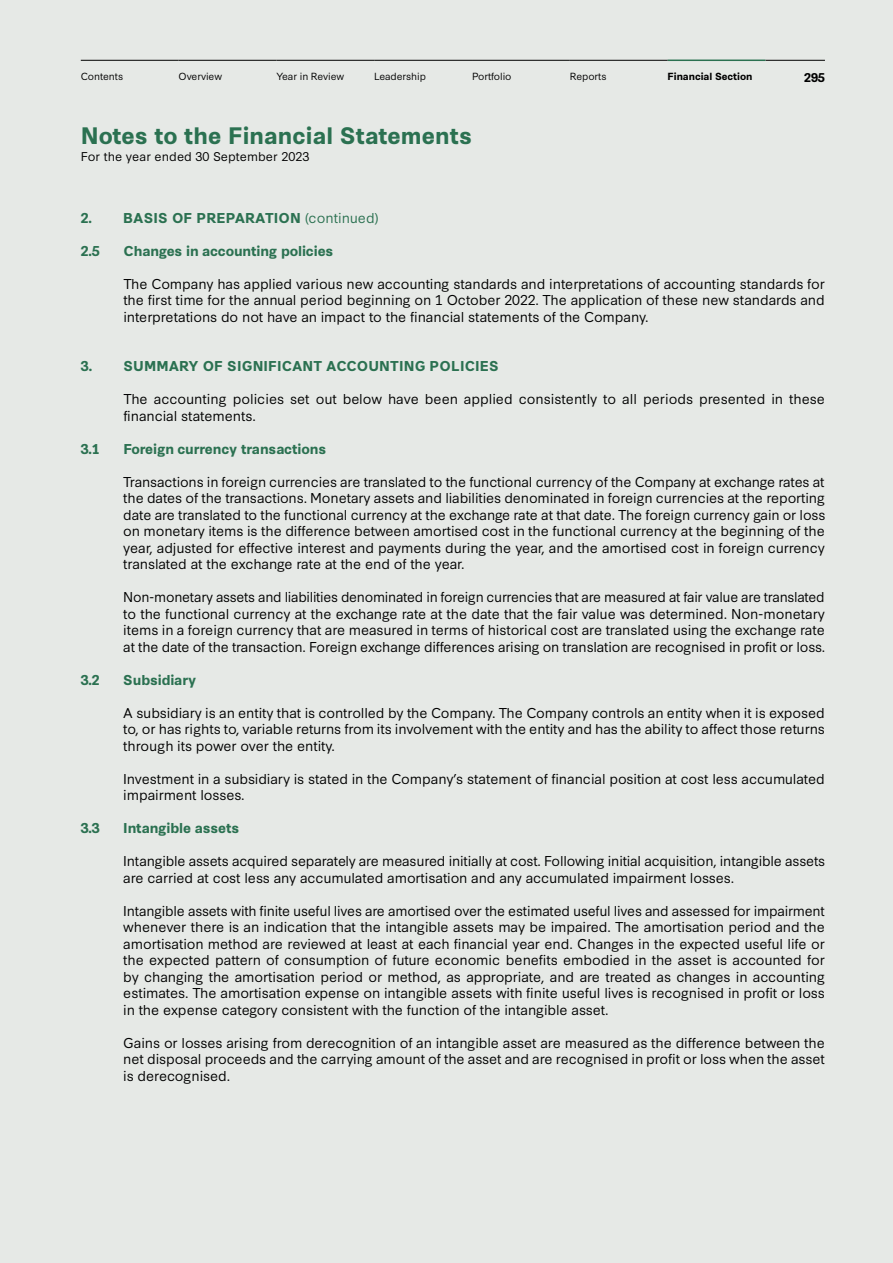
<style>
.page{position:relative;width:893px;height:1263px;background:#e6e9e6}
.page>*{position:absolute;margin:0;border:0;box-sizing:border-box;transform-origin:0 0}
.t1{font:700 22.5px "Synthese";color:#2b7151}
.t2{font:13.5px/16.5px "Synthese";letter-spacing:-.01em;color:#000;text-align:justify}
.t3{font:700 13.5px "Synthese";letter-spacing:-.01em;color:#2b7151}
.t4{font:700 13.5px "Synthese";letter-spacing:.01em;color:#2b7151}
.t5{font:12px "Synthese";color:#000}
.t6{font:700 12px "Synthese";color:#000}
.t7{font:9.75px "Synthese";letter-spacing:-.01em;color:#000}
.t8{font:700 9.75px "Synthese";letter-spacing:-.01em;color:#000}
.s1{font-weight:400}
</style>
<div class="page">
<hr style="left:765px;top:60px;width:60px;height:1px;background:#000">
<hr style="left:668px;top:60px;width:97px;height:1px;background:#2b7151">
<hr style="left:81px;top:60px;width:98px;height:1px;background:#000">
<hr style="left:179px;top:60px;width:97px;height:1px;background:#000">
<hr style="left:276px;top:60px;width:98px;height:1px;background:#000">
<hr style="left:374px;top:60px;width:98px;height:1px;background:#000">
<hr style="left:472px;top:60px;width:98px;height:1px;background:#000">
<hr style="left:570px;top:60px;width:98px;height:1px;background:#000">
<p class="t7" style="left:81px;top:69px;width:44px">Contents</p>
<p class="t7" style="left:179px;top:69px;width:45px">Overview</p>
<p class="t7" style="left:276px;top:69px;width:69px">Year in Review</p>
<p class="t7" style="left:374px;top:69px;width:53px">Leadership</p>
<p class="t7" style="left:472px;top:69px;width:41px">Portfolio</p>
<p class="t7" style="left:570px;top:69px;width:38px">Reports</p>
<p class="t8" style="left:668px;top:69px;width:86px">Financial Section</p>
<p class="t6" style="left:804px;top:68px;width:22px">295</p>
<h1 class="t1" style="left:81px;top:118px;width:393px">Notes to the Financial Statements</h1>
<p class="t5" style="left:81px;top:147px;width:230px">For the year ended 30 September 2023</p>
<p class="t4" style="left:81px;top:207px;width:300px">2. BASIS OF PREPARATION <span class="s1">(continued)</span></p>
<p class="t3" style="left:81px;top:240px;width:20px">2.5</p>
<p class="t3" style="left:123px;top:240px;width:212px">Changes in accounting policies</p>
<p class="t2" style="left:123px;top:274px;width:703px">The Company has applied various new accounting standards and interpretations of accounting standards for the first time for the annual period beginning on 1 October 2022. The application of these new standards and interpretations do not have an impact to the financial statements of the Company.</p>
<p class="t4" style="left:81px;top:356px;width:419px">3. SUMMARY OF SIGNIFICANT ACCOUNTING POLICIES</p>
<p class="t2" style="left:123px;top:390px;width:703px">The accounting policies set out below have been applied consistently to all periods presented in these financial statements.</p>
<p class="t3" style="left:81px;top:438px;width:20px">3.1</p>
<p class="t3" style="left:123px;top:438px;width:204px">Foreign currency transactions</p>
<p class="t2" style="left:123px;top:472px;width:703px">Transactions in foreign currencies are translated to the functional currency of the Company at exchange rates at the dates of the transactions. Monetary assets and liabilities denominated in foreign currencies at the reporting date are translated to the functional currency at the exchange rate at that date. The foreign currency gain or loss on monetary items is the difference between amortised cost in the functional currency at the beginning of the year, adjusted for effective interest and payments during the year, and the amortised cost in foreign currency translated at the exchange rate at the end of the year.</p>
<p class="t2" style="left:123px;top:588px;width:703px">Non-monetary assets and liabilities denominated in foreign currencies that are measured at fair value are translated to the functional currency at the exchange rate at the date that the fair value was determined. Non-monetary items in a foreign currency that are measured in terms of historical cost are translated using the exchange rate at the date of the transaction. Foreign exchange differences arising on translation are recognised in profit or loss.</p>
<p class="t3" style="left:81px;top:669px;width:20px">3.2</p>
<p class="t3" style="left:123px;top:669px;width:74px">Subsidiary</p>
<p class="t2" style="left:123px;top:703px;width:703px">A subsidiary is an entity that is controlled by the Company. The Company controls an entity when it is exposed to, or has rights to, variable returns from its involvement with the entity and has the ability to affect those returns through its power over the entity.</p>
<p class="t2" style="left:123px;top:769px;width:703px">Investment in a subsidiary is stated in the Company’s statement of financial position at cost less accumulated impairment losses.</p>
<p class="t3" style="left:81px;top:818px;width:20px">3.3</p>
<p class="t3" style="left:123px;top:818px;width:118px">Intangible assets</p>
<p class="t2" style="left:123px;top:852px;width:703px">Intangible assets acquired separately are measured initially at cost. Following initial acquisition, intangible assets are carried at cost less any accumulated amortisation and any accumulated impairment losses.</p>
<p class="t2" style="left:123px;top:901px;width:703px">Intangible assets with finite useful lives are amortised over the estimated useful lives and assessed for impairment whenever there is an indication that the intangible assets may be impaired. The amortisation period and the amortisation method are reviewed at least at each financial year end. Changes in the expected useful life or the expected pattern of consumption of future economic benefits embodied in the asset is accounted for by changing the amortisation period or method, as appropriate, and are treated as changes in accounting estimates. The amortisation expense on intangible assets with finite useful lives is recognised in profit or loss in the expense category consistent with the function of the intangible asset.</p>
<p class="t2" style="left:123px;top:1033px;width:703px">Gains or losses arising from derecognition of an intangible asset are measured as the difference between the net disposal proceeds and the carrying amount of the asset and are recognised in profit or loss when the asset is derecognised.</p>
</div>
